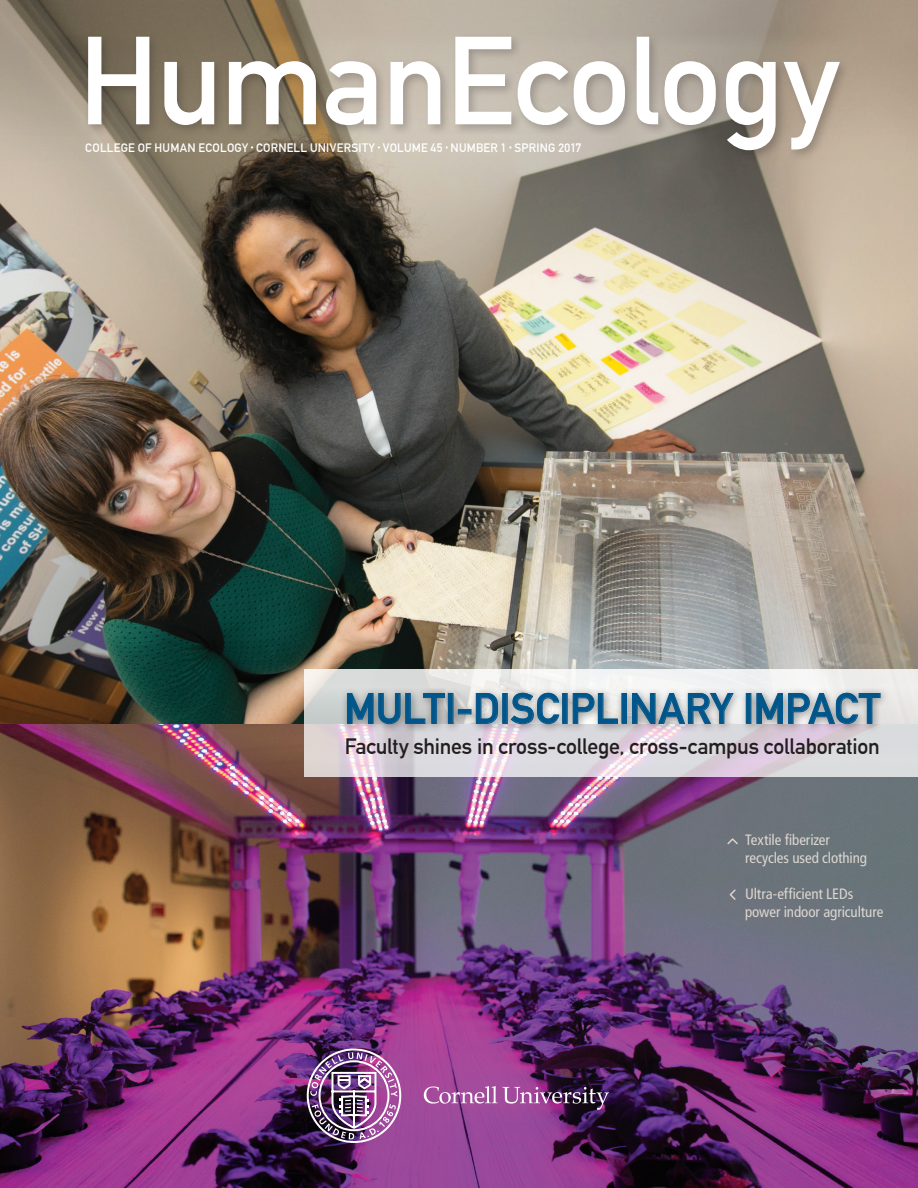
<style>
.page{position:relative;width:918px;height:1188px;background:#fff}
.page>*{position:absolute;margin:0;border:0;box-sizing:border-box;transform-origin:0 0}
.t1{font:123px "DIN Mittelschrift Std";letter-spacing:-.015em;color:#fff}
.t2{font:42px "DIN Mittelschrift Std";color:#00568a}
.t3{font:700 21.75px "DIN Alternate";letter-spacing:-.01em;color:#231f20}
.t4{font:condensed 15px "Frutiger LT Std";letter-spacing:-.005em;color:#dcd6cf}
.t5{font:700 12px "DIN Alternate";letter-spacing:.015em;color:#fff}
</style>
<div class="page">
<img style="left:0;top:0;width:918px;height:1188px">
<svg style="left:424px;top:1086px;width:73px;height:18px"></svg>
<svg style="left:503px;top:1087px;width:106px;height:23px;background:#7b4c7c"></svg>
<img style="left:307px;top:1048px;width:94px;height:95px">
<div style="left:84px;top:33px;width:767px;height:129px;background:#231f20;opacity:.25"></div>
<svg style="left:304px;top:669px;width:614px;height:108px"></svg>
<div style="left:341px;top:686px;width:549px;height:48px;background:#231f20;opacity:.5"></div>
<svg style="left:347px;top:693px;width:98px;height:31px;background:#8c9da5"></svg>
<div style="left:448px;top:693px;width:5px;height:31px;border:1px solid #00568a"></div>
<div style="left:458px;top:709px;width:13px;height:5px;border:1px solid #00568a"></div>
<svg style="left:476px;top:693px;width:22px;height:31px"></svg>
<div style="left:502px;top:693px;width:6px;height:31px;border:1px solid #00568a"></div>
<svg style="left:510px;top:693px;width:50px;height:31px;background:#a7b5bd"></svg>
<div style="left:562px;top:693px;width:6px;height:31px;border:1px solid #00568a"></div>
<svg style="left:572px;top:693px;width:46px;height:31px"></svg>
<div style="left:622px;top:693px;width:5px;height:31px;border:1px solid #00568a"></div>
<svg style="left:632px;top:693px;width:102px;height:31px;background:#a1b0ba"></svg>
<div style="left:746px;top:693px;width:5px;height:31px;border:1px solid #00568a"></div>
<svg style="left:756px;top:693px;width:125px;height:31px;background:#a1b0b9"></svg>
<svg style="left:727px;top:838px;width:11px;height:6px"></svg>
<svg style="left:730px;top:889px;width:6px;height:11px"></svg>
<h1 class="t1" style="left:79px;top:9px;width:762px">HumanEcology</h1>
<p class="t5" style="left:85px;top:138px;width:498px">COLLEGE OF HUMAN ECOLOGY CORNELL UNIVERSITY VOLUME 45 NUMBER 1 SPRING 2017</p>
<p class="t2" style="left:344px;top:684px;width:537px">MULTI-DISCIPLINARY IMPACT</p>
<p class="t3" style="left:345px;top:730px;width:536px">Faculty shines in cross-college, cross-campus collaboration</p>
<p class="t4" style="left:745px;top:831px;width:86px">Textile fiberizer</p>
<p class="t4" style="left:745px;top:849px;width:124px">recycles used clothing</p>
<p class="t4" style="left:745px;top:885px;width:110px">Ultra-efficient LEDs</p>
<p class="t4" style="left:745px;top:903px;width:140px">power indoor agriculture</p>
</div>
